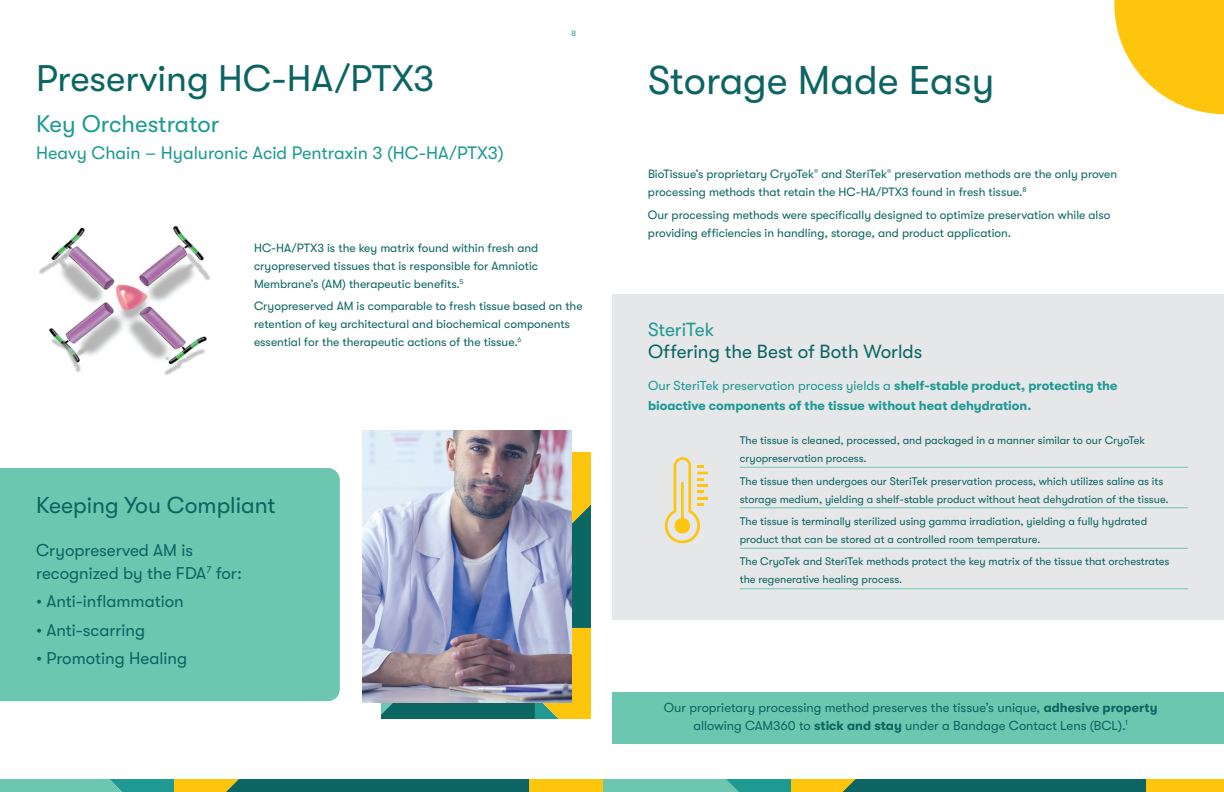
<style>
.page{position:relative;width:1224px;height:792px;background:#fff}
.page>*{position:absolute;margin:0;border:0;box-sizing:border-box;transform-origin:0 0}
.t1{font:40px "GT Walsheim";color:#0c6562}
.t2{font:37px "GT Walsheim";color:#0c6562}
.t3{font:24px "GT Walsheim";color:#1f9a92}
.t4{font:23px "GT Walsheim";color:#0c6562}
.t5{font:19px "GT Walsheim";color:#0c6661}
.t6{font:19px "GT Walsheim";color:#219a93}
.t7{font:18px "GT Walsheim";color:#1f9a92}
.t8{font:17px/22.5px "GT Walsheim";color:#0c6562}
.t9{font:13px/18px "GT Walsheim";color:#0c6661;text-align:center}
.t10{font:700 13px/20px "GT Walsheim";color:#1f9a93}
.t11{font:12px/18px "GT Walsheim";color:#0c6562}
.t12{font:11px/18px "GT Walsheim";color:#0c6562}
.t13{font:8px "GT Walsheim";color:#1f9a93}
.s1{font-weight:400}
.s2{font-weight:700}
</style>
<div class="page">
<svg style="left:381px;top:452px;width:209px;height:266px;background:#708f45"></svg>
<div style="left:0;top:468px;width:340px;height:233px;background:#6dc7b0"></div>
<img style="left:362px;top:430px;width:210px;height:272px">
<img style="left:39px;top:226px;width:171px;height:149px">
<svg style="left:1114px;top:0;width:110px;height:114px"></svg>
<div style="left:612px;top:692px;width:612px;height:52px;background:#6dc7b0"></div>
<div style="left:612px;top:294px;width:612px;height:325px;background:#e6e7e9"></div>
<hr style="left:740px;top:467px;width:448px;height:1px;background:#6dc7b0">
<hr style="left:740px;top:508px;width:448px;height:1px;background:#6dc7b0">
<hr style="left:740px;top:548px;width:448px;height:1px;background:#6dc7b0">
<hr style="left:740px;top:589px;width:448px;height:1px;background:#6dc7b0">
<svg style="left:664px;top:457px;width:44px;height:87px"></svg>
<svg style="left:0;top:779px;width:1224px;height:13px;background:#569263"></svg>
<h2 class="t2" style="left:36px;top:58px;width:400px">Preserving HC-HA/PTX3</h2>
<h3 class="t3" style="left:36px;top:111px;width:185px">Key Orchestrator</h3>
<h3 class="t7" style="left:36px;top:143px;width:469px">Heavy Chain – Hyaluronic Acid Pentraxin 3 (HC-HA/PTX3)</h3>
<p class="t13" style="left:571px;top:28px;width:6px">8</p>
<p class="t11" style="left:254px;top:239px;width:286px;text-align:justify">HC-HA/PTX3 is the key matrix found within fresh and cryopreserved tissues that is responsible for Amniotic Membrane’s (AM) therapeutic benefits.<sup>5</sup></p>
<p class="t11" style="left:254px;top:297px;width:330px">Cryopreserved AM is comparable to fresh tissue based on the retention of key architectural and biochemical components essential for the therapeutic actions of the tissue.<sup>6</sup></p>
<h3 class="t4" style="left:36px;top:492px;width:241px">Keeping You Compliant</h3>
<h3 class="t8" style="left:36px;top:539px;width:207px">Cryopreserved AM is recognized by the FDA<sup>7</sup> for:</h3>
<h3 class="t8" style="left:36px;top:590px;width:149px">• Anti-inflammation</h3>
<h3 class="t8" style="left:36px;top:619px;width:111px">• Anti-scarring</h3>
<h3 class="t8" style="left:36px;top:647px;width:152px">• Promoting Healing</h3>
<h1 class="t1" style="left:648px;top:58px;width:348px">Storage Made Easy</h1>
<p class="t11" style="left:648px;top:165px;width:471px">BioTissue’s proprietary CryoTek<sup>®</sup> and SteriTek<sup>®</sup> preservation methods are the only proven processing methods that retain the HC-HA/PTX3 found in fresh tissue.<sup>8</sup></p>
<p class="t11" style="left:648px;top:206px;width:464px">Our processing methods were specifically designed to optimize preservation while also providing efficiencies in handling, storage, and product application.</p>
<h3 class="t6" style="left:648px;top:319px;width:68px">SteriTek</h3>
<h3 class="t5" style="left:648px;top:341px;width:276px">Offering the Best of Both Worlds</h3>
<p class="t10" style="left:648px;top:375px;width:471px"><span class="s1">Our SteriTek preservation process yields a</span> shelf-stable product, protecting the bioactive components of the tissue without heat dehydration.</p>
<p class="t12" style="left:740px;top:431px;width:407px">The tissue is cleaned, processed, and packaged in a manner similar to our CryoTek cryopreservation process.</p>
<p class="t12" style="left:740px;top:472px;width:430px">The tissue then undergoes our SteriTek preservation process, which utilizes saline as its storage medium, yielding a shelf-stable product without heat dehydration of the tissue.</p>
<p class="t12" style="left:740px;top:512px;width:409px">The tissue is terminally sterilized using gamma irradiation, yielding a fully hydrated product that can be stored at a controlled room temperature.</p>
<p class="t12" style="left:740px;top:553px;width:431px">The CryoTek and SteriTek methods protect the key matrix of the tissue that orchestrates the regenerative healing process.</p>
<p class="t9" style="left:664px;top:698px;width:495px">Our proprietary processing method preserves the tissue’s unique, <span class="s2">adhesive property </span>allowing CAM360 to <span class="s2">stick and stay</span> under a Bandage Contact Lens (BCL).<sup>1</sup></p>
</div>
